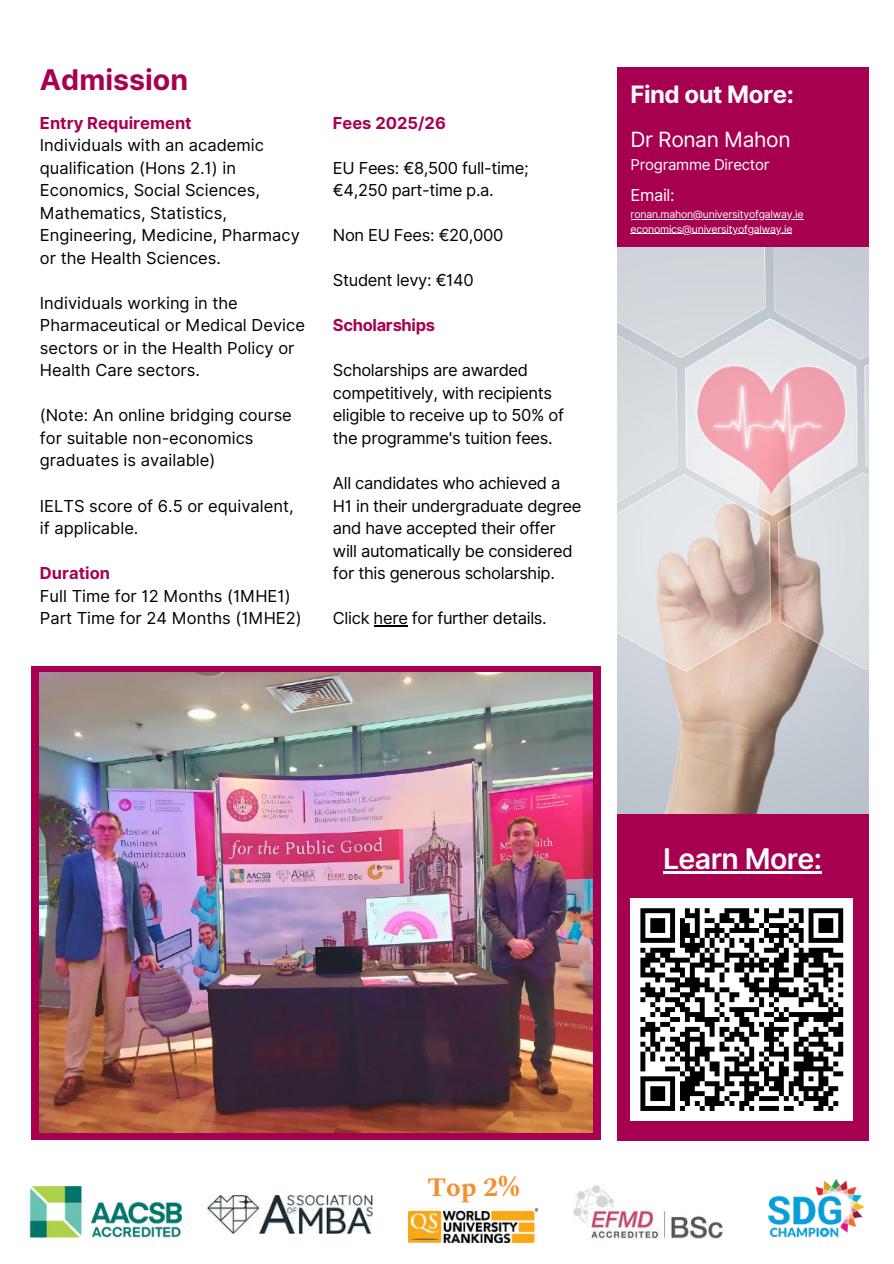
<style>
.page{position:relative;width:894px;height:1264px;background:#fff}
.page>*{position:absolute;margin:0;border:0;box-sizing:border-box;transform-origin:0 0}
.t1{font:600 28.5px "Inter";letter-spacing:-.02em;color:#fff}
.t2{font:700 28.5px "Inter";color:#a80050}
.t3{font:700 26.7px "Spectral";color:#f58e2f}
.t4{font:700 24px "Inter";letter-spacing:-.02em;color:#fff}
.t5{font:21px "Inter";letter-spacing:-.02em;color:#fff}
.t6{font:16.5px/22.5px "Inter";color:#000}
.t7{font:16.5px/22.5px "Inter";letter-spacing:-.02em;color:#000}
.t8{font:700 16.5px "Inter";color:#a80050}
.t9{font:700 16.5px "Inter";letter-spacing:-.02em;color:#a80050}
.t10{font:16.5px "Inter";letter-spacing:-.02em;color:#fff}
.t11{font:15px "Inter";letter-spacing:-.02em;color:#fff}
.t12{font:10.5px/14.4px "Inter";letter-spacing:-.02em;color:#fff}
</style>
<div class="page">
<img style="left:29px;top:1186px;width:154px;height:52px">
<img style="left:208px;top:1195px;width:164px;height:38px">
<img style="left:408px;top:1208px;width:129px;height:33px">
<img style="left:573px;top:1185px;width:150px;height:54px">
<img style="left:767px;top:1179px;width:98px;height:59px">
<div style="left:617px;top:67px;width:250px;height:1073px;background:#a80050"></div>
<img style="left:617px;top:248px;width:250px;height:565px">
<div style="left:31px;top:666px;width:569px;height:473px;background:#a80050"></div>
<div style="left:630px;top:898px;width:222px;height:222px;background:#fff"></div>
<svg style="left:640px;top:908px;width:204px;height:203px"></svg>
<img style="left:40px;top:673px;width:552px;height:459px">
<hr style="left:630px;top:219px;width:173px;height:1px;background:#fff">
<hr style="left:630px;top:233px;width:162px;height:1px;background:#fff">
<hr style="left:662px;top:870px;width:159px;height:3px;background:#fff">
<hr style="left:373px;top:625px;width:34px;height:1px;background:#000">
<h1 class="t2" style="left:40px;top:62px;width:150px">Admission</h1>
<p class="t8" style="left:40px;top:113px;width:153px">Entry Requirement</p>
<p class="t6" style="left:40px;top:134px;width:261px">Individuals with an academic qualification (Hons 2.1) in<br>Economics, Social Sciences,<br>Mathematics, Statistics,<br>Engineering, Medicine, Pharmacy or the Health Sciences.</p>
<p class="t6" style="left:40px;top:292px;width:266px">Individuals working in the<br>Pharmaceutical or Medical Device sectors or in the Health Policy or<br>Health Care sectors.</p>
<p class="t6" style="left:40px;top:404px;width:253px">(Note: An online bridging course for suitable non-economics graduates is available)</p>
<p class="t6" style="left:40px;top:494px;width:255px">IELTS score of 6.5 or equivalent, if applicable.</p>
<p class="t8" style="left:40px;top:563px;width:72px">Duration</p>
<p class="t6" style="left:40px;top:584px;width:263px">Full Time for 12 Months (1MHE1)<br>Part Time for 24 Months (1MHE2)</p>
<p class="t8" style="left:333px;top:113px;width:114px">Fees 2025/26</p>
<p class="t7" style="left:333px;top:157px;width:197px">EU Fees: €8,500 full-time; €4,250 part-time p.a.</p>
<p class="t7" style="left:333px;top:224px;width:172px">Non EU Fees: €20,000</p>
<p class="t7" style="left:333px;top:269px;width:142px">Student levy: €140</p>
<p class="t9" style="left:333px;top:315px;width:104px">Scholarships</p>
<p class="t7" style="left:333px;top:359px;width:232px">Scholarships are awarded competitively, with recipients eligible to receive up to 50% of the programme's tuition fees.</p>
<p class="t7" style="left:333px;top:472px;width:250px">All candidates who achieved a<br>H1 in their undergraduate degree and have accepted their offer will automatically be considered for this generous scholarship.</p>
<p class="t7" style="left:333px;top:607px;width:215px">Click here for further details.</p>
<h3 class="t4" style="left:630px;top:79px;width:165px">Find out More:</h3>
<p class="t5" style="left:630px;top:127px;width:161px">Dr Ronan Mahon</p>
<p class="t11" style="left:630px;top:156px;width:140px">Programme Director</p>
<p class="t10" style="left:630px;top:185px;width:46px">Email:</p>
<p class="t12" style="left:630px;top:207px;width:174px">ronan.mahon@universityofgalway.ie economics@universityofgalway.ie</p>
<h1 class="t1" style="left:662px;top:841px;width:161px">Learn More:</h1>
<h2 class="t3" style="left:427px;top:1168px;width:93px">Top 2%</h2>
</div>
